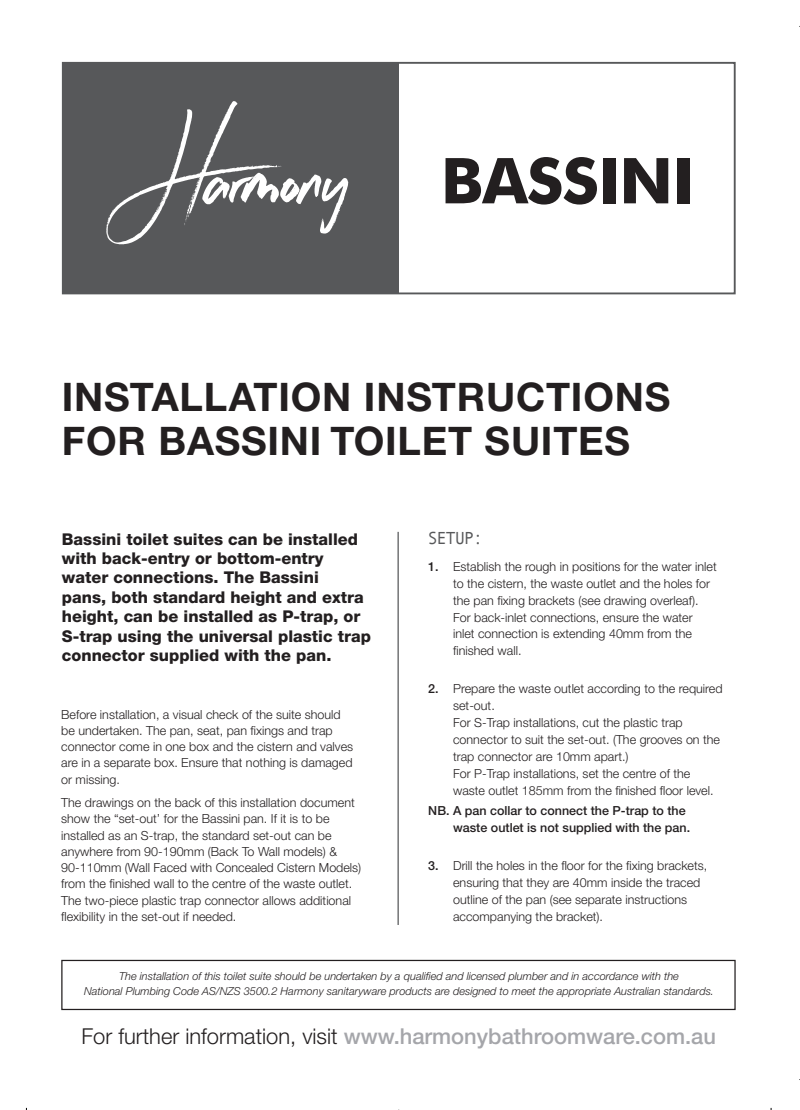
<style>
.page{position:relative;width:800px;height:1110px;background:#fff}
.page>*{position:absolute;margin:0;border:0;box-sizing:border-box;transform-origin:0 0}
.t1{font:700 63.25px "Futura BT";letter-spacing:-.02em;color:#231f20}
.t2{font:700 39.38px/44.1px "Helvetica Neue CE";letter-spacing:.02em;color:#231f20}
.t3{font:500 21.88px "Helvetica Neue CE";color:#a5a6aa}
.t4{font:17.5px "Andale Mono";letter-spacing:-.08em;color:#57585a}
.t5{font:800 16.25px/19.4px "Helvetica Neue CE";color:#231f20}
.t6{font:300 12.5px/16.9px "Helvetica Neue CE";color:#231f20}
.t7{font:500 12.5px/16.9px "Helvetica Neue CE";color:#231f20}
.t8{font:italic 300 11px/15px "Helvetica Neue CE";color:#231f20;text-align:center}
.s1{font-weight:500}
.s2{font-weight:300;color:#231f20}
</style>
<div class="page">
<div style="left:61px;top:959px;width:674px;height:50px;border:1px solid #231f20"></div>
<hr style="left:397px;top:531px;width:1px;height:393px;background:#57585a">
<div style="left:63px;top:63px;width:335px;height:230px;background:#57585a"></div>
<svg style="left:106px;top:101px;width:242px;height:143px"></svg>
<div style="left:62px;top:62px;width:673px;height:232px;border:2px solid #57585a"></div>
<h1 class="t1" style="left:440px;top:142px;width:255px">BASSINI</h1>
<h2 class="t2" style="left:62px;top:375px;width:610px">INSTALLATION INSTRUCTIONS<br>FOR BASSINI TOILET SUITES</h2>
<p class="t5" style="left:62px;top:529px;width:310px">Bassini toilet suites can be installed with back-entry or bottom-entry water connections. The Bassini<br>pans, both standard height and extra height, can be installed as P-trap, or S-trap using the universal plastic trap connector supplied with the pan.</p>
<p class="t6" style="left:61px;top:706px;width:293px;line-height:16.2px">Before installation, a visual check of the suite should be undertaken. The pan, seat, pan fixings and trap connector come in one box and the cistern and valves are in a separate box. Ensure that nothing is damaged or missing.</p>
<p class="t6" style="left:61px;top:794px;width:301px;line-height:16.2px">The drawings on the back of this installation document show the “set-out’ for the Bassini pan. If it is to be installed as an S-trap, the standard set-out can be anywhere from 90-190mm (Back To Wall models) &amp; 90-110mm (Wall Faced with Concealed Cistern Models) from the finished wall to the centre of the waste outlet.<br>The two-piece plastic trap connector allows additional flexibility in the set-out if needed.</p>
<h3 class="t4" style="left:427px;top:528px;width:57px">Setup:</h3>
<p class="t6" style="left:453px;top:558px;width:265px;text-indent:-25px"><span class="s1">1.</span> Establish the rough in positions for the water inlet to the cistern, the waste outlet and the holes for the pan fixing brackets (see drawing overleaf).<br>For back-inlet connections, ensure the water inlet connection is extending 40mm from the finished wall.</p>
<p class="t6" style="left:453px;top:680px;width:271px;text-indent:-25px"><span class="s1">2.</span> Prepare the waste outlet according to the required set-out.<br>For S-Trap installations, cut the plastic trap connector to suit the set-out. (The grooves on the trap connector are 10mm apart.)<br>For P-Trap installations, set the centre of the waste outlet 185mm from the finished floor level.</p>
<p class="t7" style="left:453px;top:802px;width:238px;text-indent:-25px">NB. A pan collar to connect the P-trap to the waste outlet is not supplied with the pan.</p>
<p class="t6" style="left:453px;top:857px;width:255px;text-indent:-25px"><span class="s1">3.</span> Drill the holes in the floor for the fixing brackets, ensuring that they are 40mm inside the traced outline of the pan (see separate instructions accompanying the bracket).</p>
<p class="t8" style="left:84px;top:968px;width:631px">The installation of this toilet suite should be undertaken by a qualified and licensed plumber and in accordance with the<br>National Plumbing Code AS/NZS 3500.2 Harmony sanitaryware products are designed to meet the appropriate Australian standards.</p>
<h3 class="t3" style="left:81px;top:1022px;width:636px"><span class="s2">For further information, visit</span> www.harmonybathroomware.com.au</h3>
</div>
